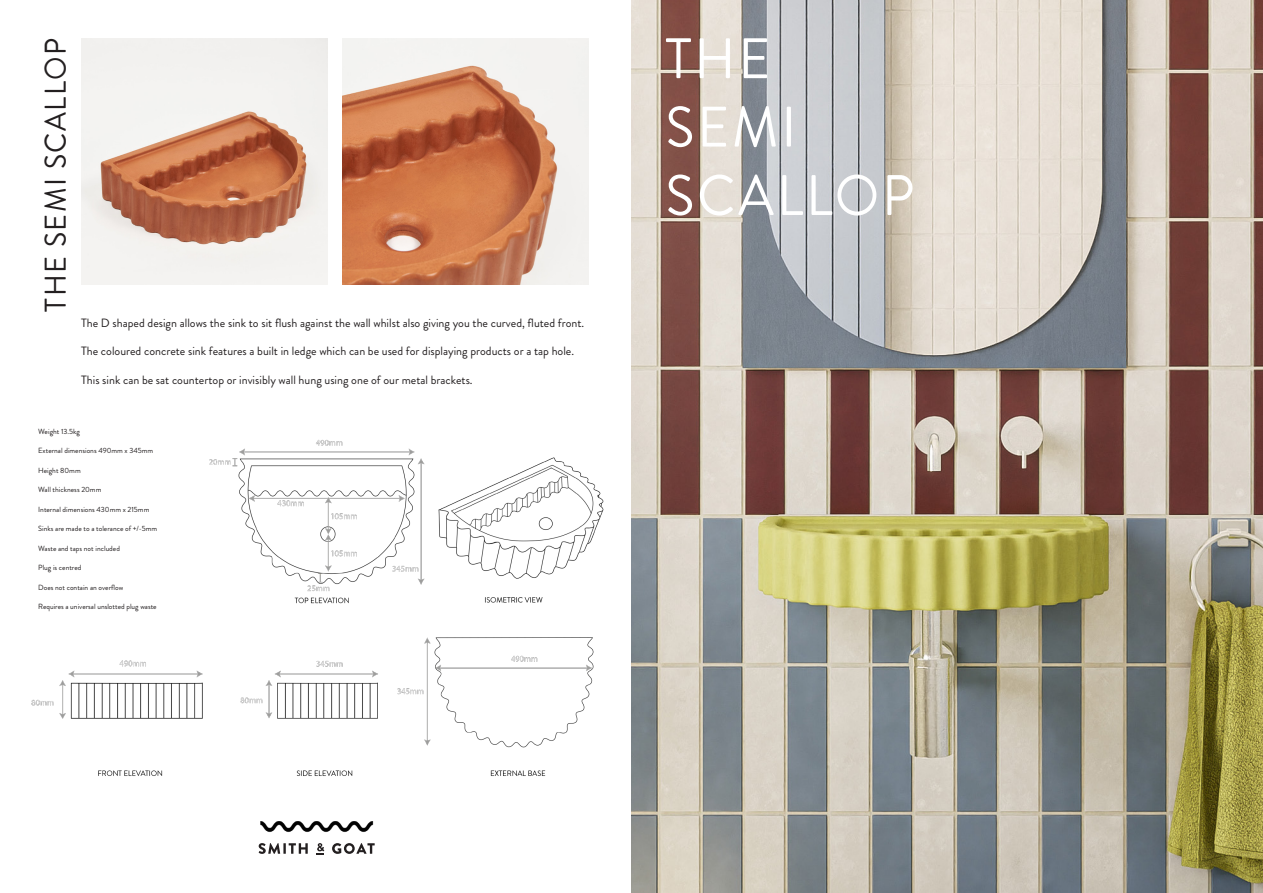
<style>
.page{position:relative;width:1263px;height:893px;background:#fff}
.page>*{position:absolute;margin:0;border:0;box-sizing:border-box;transform-origin:0 0}
.t1{font:57px/68.4px "Brandon Grotesque";letter-spacing:.05em;color:#fff;scale:.95 1}
.t2{font:30px "Brandon Grotesque";letter-spacing:.05em;color:#231f20;scale:.95 1}
.t3{font:12px "Brandon Grotesque";color:#231f20}
.t4{font:7.5px "Brandon Grotesque";color:#231f20}
</style>
<div class="page">
<img style="left:631px;top:0;width:632px;height:893px">
<img style="left:260px;top:821px;width:114px;height:11px">
<svg style="left:259px;top:843px;width:49px;height:11px"></svg>
<svg style="left:332px;top:843px;width:43px;height:11px"></svg>
<svg style="left:317px;top:843px;width:7px;height:12px"></svg>
<img style="left:81px;top:38px;width:246px;height:246px">
<img style="left:342px;top:38px;width:246px;height:246px">
<img style="left:31px;top:439px;width:573px;height:337px">
<p class="t2" style="left:35px;top:312px;width:289px;rotate:-90deg">THE SEMI SCALLOP</p>
<p class="t3" style="left:81px;top:315px;width:504px">The D shaped design allows the sink to sit flush against the wall whilst also giving you the curved, fluted front.</p>
<p class="t3" style="left:81px;top:343px;width:494px">The coloured concrete sink features a built in ledge which can be used for displaying products or a tap hole.</p>
<p class="t3" style="left:81px;top:371px;width:393px">This sink can be sat countertop or invisibly wall hung using one of our metal brackets.</p>
<p class="t4" style="left:38px;top:426px;width:43px">Weight 13.5kg</p>
<p class="t4" style="left:38px;top:446px;width:116px">External dimensions 490mm x 345mm</p>
<p class="t4" style="left:38px;top:465px;width:44px">Height 80mm</p>
<p class="t4" style="left:38px;top:485px;width:65px">Wall thickness 20mm</p>
<p class="t4" style="left:38px;top:504px;width:113px">Internal dimensions 430mm x 215mm</p>
<p class="t4" style="left:38px;top:524px;width:120px">Sinks are made to a tolerance of +/-5mm</p>
<p class="t4" style="left:38px;top:543px;width:83px">Waste and taps not included</p>
<p class="t4" style="left:38px;top:563px;width:45px">Plug is centred</p>
<p class="t4" style="left:38px;top:582px;width:87px">Does not contain an overflow</p>
<p class="t4" style="left:38px;top:602px;width:120px">Requires a universal unslotted plug waste</p>
<p class="t1" style="left:665px;top:25px;width:112px">THE</p>
<p class="t1" style="left:665px;top:94px;width:263px">SEMI<br>SCALLOP</p>
</div>
